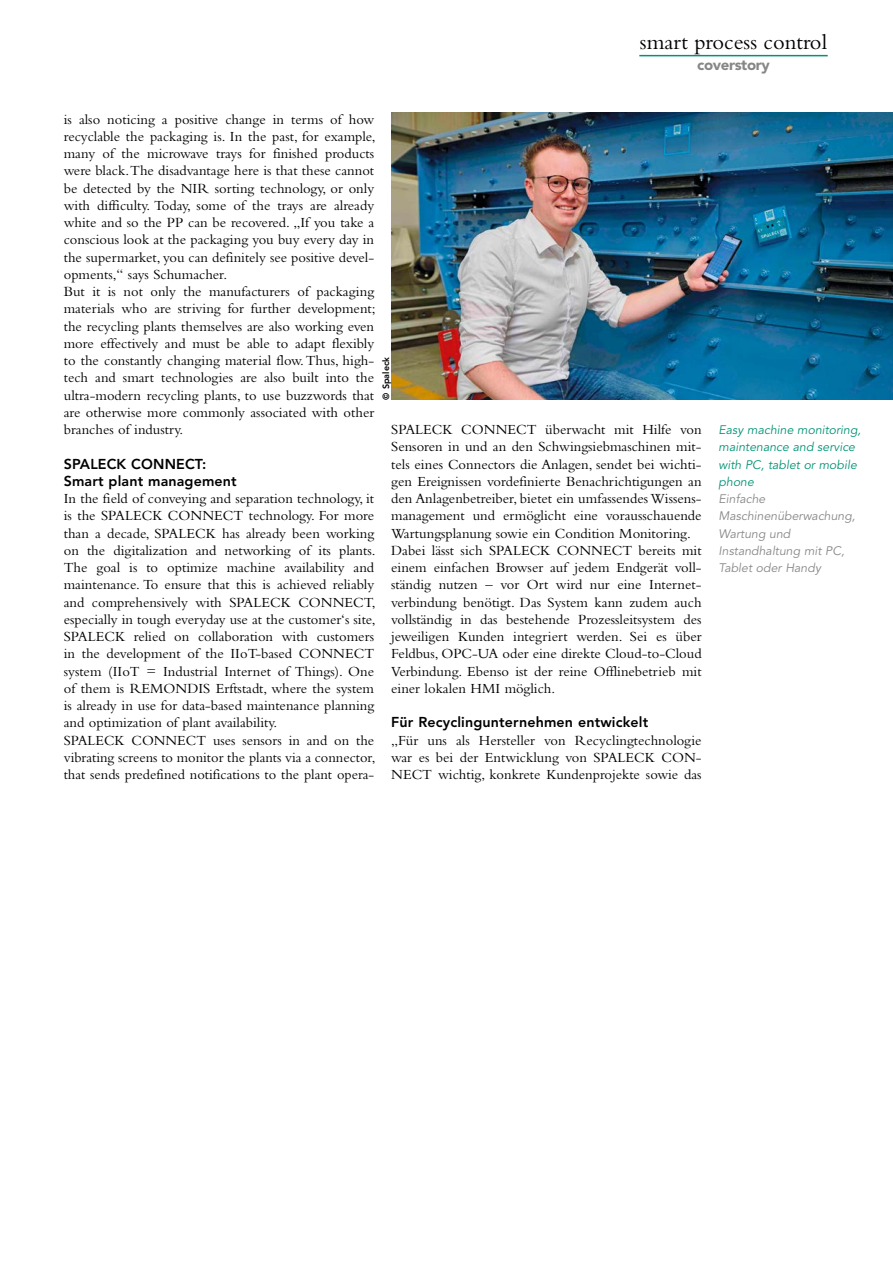
<style>
.page{position:relative;width:893px;height:1263px;background:#fff}
.page>*{position:absolute;margin:0;border:0;box-sizing:border-box;transform-origin:0 0}
.t1{font:22.5px "Bembo Std";color:#000}
.t2{font:900 15px "Avenir LT Std";letter-spacing:-.025em;color:#878787}
.t3{font:14.55px/17.2px "Bembo Std";color:#000}
.t4{font:800 14.25px/17.2px "Avenir LT Std";letter-spacing:.01em;color:#000}
.t5{font:italic 12.3px/17.2px "Avenir LT Std";color:#878787}
.t6{font:italic 12.3px/17.2px "Avenir LT Std";color:#009375}
.t7{font:800 9px "Avenir LT Std";color:#000}
</style>
<div class="page">
<hr style="left:639px;top:55px;width:189px;height:1px;background:#009375">
<img style="left:391px;top:113px;width:502px;height:287px">
<h1 class="t1" style="left:640px;top:28px;width:189px">smart process control</h1>
<p class="t2" style="left:697px;top:55px;width:74px">coverstory</p>
<p class="t3" style="left:64px;top:110px;width:313px">is also noticing a positive change in terms of how recyclable the packaging is. In the past, for example, many of the microwave trays for finished products were black. The disadvantage here is that these cannot be detected by the NIR sorting technology, or only with difficulty. Today, some of the trays are already white and so the PP can be recovered. „If you take a conscious look at the packaging you buy every day in the supermarket, you can definitely see positive devel&shy;opments,“ says Schumacher.<br>But it is not only the manufacturers of packaging materials who are striving for further development; the recycling plants themselves are also working even more effectively and must be able to adapt flexibly to the constantly changing material flow. Thus, high&shy;tech and smart technologies are also built into the ultra-modern recycling plants, to use buzzwords that are otherwise more commonly associated with other branches of industry.</p>
<p class="t4" style="left:64px;top:455px;width:174px">SPALECK CONNECT:<br>Smart plant management</p>
<p class="t3" style="left:64px;top:490px;width:313px">In the field of conveying and separation technology, it is the SPALECK CONNECT technology. For more than a decade, SPALECK has already been working on the digitalization and networking of its plants.<br>The goal is to optimize machine availability and maintenance. To ensure that this is achieved reliably and comprehensively with SPALECK CONNECT, especially in tough everyday use at the customer‘s site, SPALECK relied on collaboration with customers in the development of the IIoT-based CONNECT system (IIoT = Industrial Internet of Things). One of them is REMONDIS Erftstadt, where the system is already in use for data-based maintenance planning and optimization of plant availability.<br>SPALECK CONNECT uses sensors in and on the vibrating screens to monitor the plants via a connector, that sends predefined notifications to the plant opera-</p>
<p class="t7" style="left:381px;top:400px;width:44px;rotate:-90deg">© Spaleck</p>
<p class="t3" style="left:391px;top:421px;width:312px">SPALECK CONNECT überwacht mit Hilfe von Sensoren in und an den Schwingsiebmaschinen mit&shy;tels eines Connectors die Anlagen, sendet bei wichti&shy;gen Ereignissen vordefinierte Benachrichtigungen an den Anlagenbetreiber, bietet ein umfassendes Wissens&shy;management und ermöglicht eine vorausschauende Wartungsplanung sowie ein Condition Monitoring.<br>Dabei lässt sich SPALECK CONNECT bereits mit einem einfachen Browser auf jedem Endgerät voll&shy;ständig nutzen – vor Ort wird nur eine Internet&shy;verbindung benötigt. Das System kann zudem auch vollständig in das bestehende Prozessleitsystem des jeweiligen Kunden integriert werden. Sei es über Feldbus, OPC-UA oder eine direkte Cloud-to-Cloud Verbindung. Ebenso ist der reine Offlinebetrieb mit einer lokalen HMI möglich.</p>
<p class="t4" style="left:391px;top:714px;width:258px">Für Recyclingunternehmen entwickelt</p>
<p class="t3" style="left:391px;top:731px;width:312px;text-align:justify">„Für uns als Hersteller von Recyclingtechnologie war es bei der Entwicklung von SPALECK CON-NECT wichtig, konkrete Kundenprojekte sowie das</p>
<p class="t6" style="left:719px;top:422px;width:144px">Easy machine monitoring, maintenance and service with PC, tablet or mobile phone</p>
<p class="t5" style="left:719px;top:491px;width:138px">Einfache<br>Maschinenüberwachung,<br>Wartung und<br>Instandhaltung mit PC,<br>Tablet oder Handy</p>
</div>
